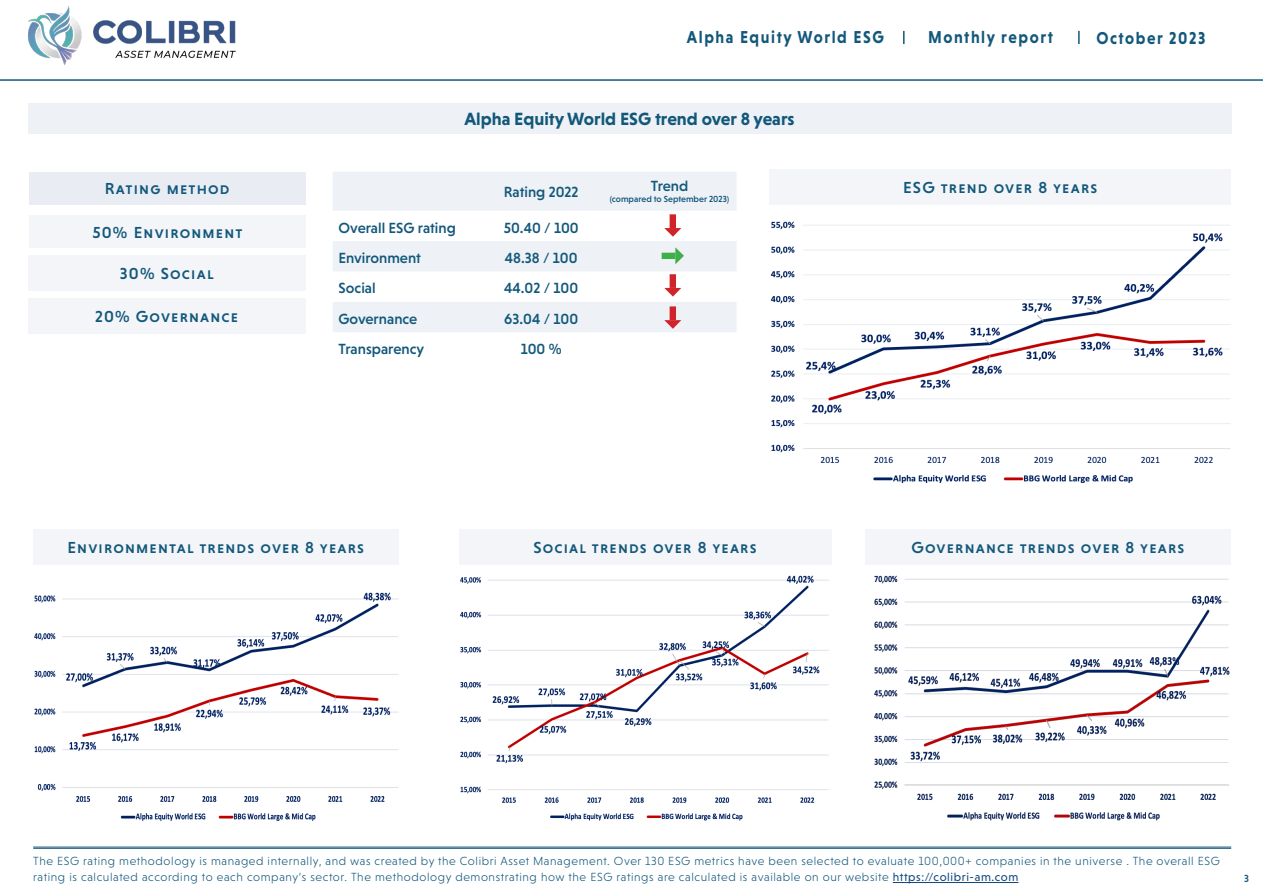
<style>
.page{position:relative;width:1263px;height:893px;background:#fff}
.page>*{position:absolute;margin:0;border:0;box-sizing:border-box;transform-origin:0 0}
.t1{font:700 18px "Niveau Grotesk";color:#13587b}
.t2{font:700 17.55px "Niveau Grotesk";letter-spacing:.1em;color:#13587b;scale:.9 1}
.t3{font:16.2px "Niveau Grotesk Medium Small Caps";letter-spacing:.07em;color:#13587b;scale:1.04 1}
.t4{font:500 15px "Niveau Grotesk";color:#13587b}
.t5{font:300 12px/16.5px "Niveau Grotesk";letter-spacing:.05em;color:#13587b}
.t6{font:500 10.5px "Niveau Grotesk";color:#13587b}
.t7{font:500 9px "Niveau Grotesk";color:#13587b}
.s1{font-weight:400;color:#0f477c}
</style>
<div class="page">
<svg style="left:1078px;top:31px;width:2px;height:13px"></svg>
<img style="left:28px;top:5px;width:208px;height:60px">
<svg style="left:903px;top:31px;width:1px;height:13px"></svg>
<hr style="left:0;top:79px;width:1263px;height:2px;background:#13587b">
<div style="left:28px;top:103px;width:1203px;height:31px;background:#eef2f6"></div>
<div style="left:29px;top:172px;width:276px;height:33px;background:#e9edf3"></div>
<div style="left:29px;top:215px;width:276px;height:33px;background:#eef2f6"></div>
<div style="left:28px;top:256px;width:277px;height:35px;background:#eef2f6"></div>
<div style="left:28px;top:299px;width:277px;height:35px;background:#eef2f6"></div>
<img style="left:770px;top:221px;width:461px;height:262px">
<hr style="left:893px;top:882px;width:125px;height:1px;background:#0f477c">
<hr style="left:33px;top:847px;width:1198px;height:1px;background:#13587b">
<hr style="left:33px;top:848px;width:1198px;height:1px;background:#13587b">
<svg style="left:333px;top:172px;width:404px;height:160px;fill:#eef2f6"></svg>
<div style="left:769px;top:170px;width:462px;height:35px;background:#eef2f6"></div>
<div style="left:33px;top:529px;width:365px;height:35px;background:#eef2f6"></div>
<img style="left:34px;top:592px;width:364px;height:229px">
<div style="left:459px;top:529px;width:372px;height:35px;background:#eef2f6"></div>
<img style="left:460px;top:575px;width:369px;height:246px">
<div style="left:865px;top:529px;width:365px;height:35px;background:#eef2f6"></div>
<img style="left:874px;top:575px;width:356px;height:246px">
<svg style="left:664px;top:214px;width:17px;height:23px"></svg>
<svg style="left:662px;top:247px;width:22px;height:17px"></svg>
<svg style="left:664px;top:274px;width:17px;height:23px"></svg>
<svg style="left:664px;top:306px;width:17px;height:23px"></svg>
<h2 class="t2" style="left:687px;top:27px;width:220px">Alpha Equity World ESG</h2>
<h2 class="t2" style="left:928px;top:27px;width:140px">Monthly report</h2>
<h2 class="t2" style="left:1096px;top:28px;width:123px">October 2023</h2>
<p class="t3" style="left:105px;top:179px;width:121px">Rating method</p>
<p class="t3" style="left:92px;top:223px;width:146px">50% Environment</p>
<p class="t3" style="left:120px;top:265px;width:92px">30% Social</p>
<p class="t3" style="left:95px;top:307px;width:139px">20% Governance</p>
<p class="t1" style="left:464px;top:109px;width:332px">Alpha Equity World ESG trend over 8 years</p>
<p class="t4" style="left:504px;top:183px;width:76px">Rating 2022</p>
<p class="t4" style="left:651px;top:178px;width:39px">Trend</p>
<p class="t7" style="left:610px;top:194px;width:121px">(compared to September 2023)</p>
<p class="t4" style="left:339px;top:219px;width:119px">Overall ESG rating</p>
<p class="t4" style="left:504px;top:219px;width:76px">50.40 / 100</p>
<p class="t4" style="left:339px;top:249px;width:84px">Environment</p>
<p class="t4" style="left:505px;top:249px;width:74px">48.38 / 100</p>
<p class="t4" style="left:339px;top:280px;width:39px">Social</p>
<p class="t4" style="left:504px;top:280px;width:75px">44.02 / 100</p>
<p class="t4" style="left:339px;top:310px;width:80px">Governance</p>
<p class="t4" style="left:504px;top:310px;width:75px">63.04 / 100</p>
<p class="t4" style="left:339px;top:340px;width:87px">Transparency</p>
<p class="t4" style="left:521px;top:340px;width:42px">100 %</p>
<p class="t3" style="left:903px;top:178px;width:188px">ESG trend over 8 years</p>
<p class="t3" style="left:67px;top:538px;width:287px">Environmental trends over 8 years</p>
<p class="t3" style="left:533px;top:538px;width:216px">Social trends over 8 years</p>
<p class="t3" style="left:911px;top:538px;width:264px">Governance trends over 8 years</p>
<p class="t5" style="left:33px;top:852px;width:1188px">The ESG rating methodology is managed internally, and was created by the Colibri Asset Management. Over 130 ESG metrics have been selected to evaluate 100,000+ companies in the universe . The overall ESG rating is calculated according to each company’s sector. The methodology demonstrating how the ESG ratings are calculated is available on our website <span class="s1">https://colibri-am.com</span></p>
<p class="t6" style="left:1244px;top:872px;width:6px">3</p>
</div>
